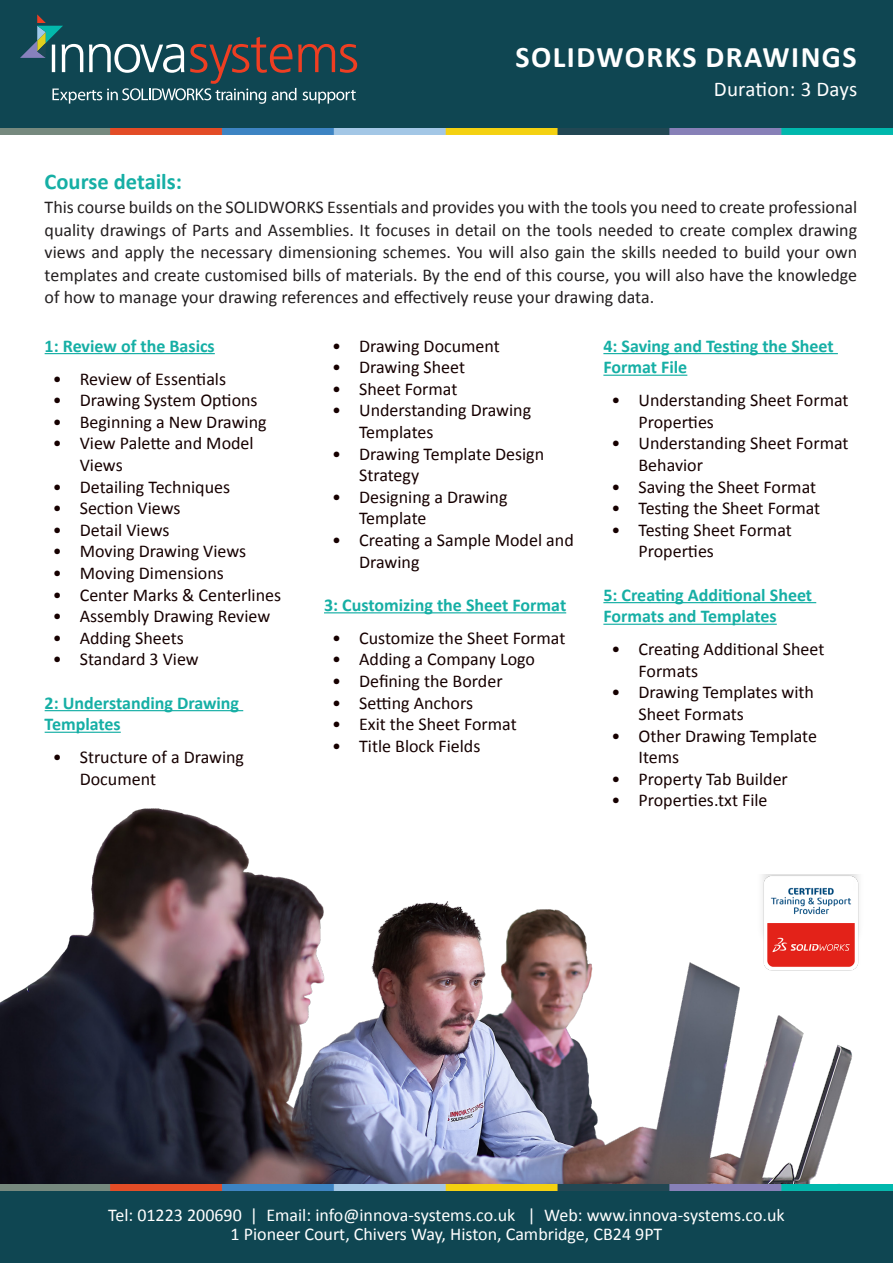
<style>
.page{position:relative;width:893px;height:1263px;background:#fff}
.page>*{position:absolute;margin:0;border:0;box-sizing:border-box;transform-origin:0 0}
.t1{font:700 30px "Calibri";letter-spacing:.05em;color:#fff}
.t2{font:700 22.5px "Calibri";color:#16afa5}
.t3{font:21px "Calibri";letter-spacing:.005em;color:#fff}
.t4{font:18px/21.6px "Calibri";color:#160000}
.t5{font:18px/22.5px "Calibri";color:#231f20;text-align:justify}
.t6{font:700 18px/21.6px "Calibri";color:#16afa5}
.t7{font:18px/19.5px "Calibri";color:#fff;text-align:center}
</style>
<div class="page">
<img style="left:0;top:808px;width:893px;height:377px">
<div style="left:0;top:0;width:893px;height:134px;background:#0f4652"></div>
<div style="left:0;top:1189px;width:893px;height:74px;background:#0f4652"></div>
<img style="left:0;top:129px;width:893px;height:6px">
<img style="left:0;top:1185px;width:893px;height:5px">
<div style="left:755px;top:874px;width:110px;height:109px;background:#fff"></div>
<img style="left:761px;top:873px;width:99px;height:98px">
<svg style="left:20px;top:14px;width:337px;height:90px"></svg>
<hr style="left:45px;top:353px;width:170px;height:1px;background:#16afa5">
<hr style="left:45px;top:710px;width:198px;height:1px;background:#16afa5">
<hr style="left:45px;top:732px;width:76px;height:1px;background:#16afa5">
<hr style="left:324px;top:612px;width:242px;height:1px;background:#16afa5">
<hr style="left:603px;top:353px;width:235px;height:1px;background:#16afa5">
<hr style="left:603px;top:375px;width:84px;height:1px;background:#16afa5">
<hr style="left:603px;top:602px;width:213px;height:1px;background:#16afa5">
<hr style="left:603px;top:624px;width:174px;height:1px;background:#16afa5">
<p class="t1" style="left:515px;top:38px;width:343px">SOLIDWORKS DRAWINGS</p>
<p class="t3" style="left:714px;top:75px;width:145px">Duration: 3 Days</p>
<p class="t2" style="left:45px;top:167px;width:139px">Course details:</p>
<p class="t5" style="left:45px;top:196px;width:814px">This course builds on the SOLIDWORKS Essentials and provides you with the tools you need to create professional quality drawings of Parts and Assemblies. It focuses in detail on the tools needed to create complex drawing views and apply the necessary dimensioning schemes. You will also gain the skills needed to build your own templates and create customised bills of materials. By the end of this course, you will also have the knowledge of how to manage your drawing references and effectively reuse your drawing data.</p>
<p class="t6" style="left:45px;top:335px;width:172px">1: Review of the Basics</p>
<p class="t4" style="left:53px;top:368px;width:175px">• Review of Essentials</p>
<p class="t4" style="left:53px;top:389px;width:206px">• Drawing System Options</p>
<p class="t4" style="left:53px;top:411px;width:215px">• Beginning a New Drawing</p>
<p class="t4" style="left:80px;top:433px;width:175px;text-indent:-27px">• View Palette and Model<br>Views</p>
<p class="t4" style="left:53px;top:476px;width:179px">• Detailing Techniques</p>
<p class="t4" style="left:53px;top:497px;width:129px">• Section Views</p>
<p class="t4" style="left:53px;top:519px;width:118px">• Detail Views</p>
<p class="t4" style="left:53px;top:541px;width:195px">• Moving Drawing Views</p>
<p class="t4" style="left:53px;top:562px;width:173px">• Moving Dimensions</p>
<p class="t4" style="left:53px;top:584px;width:230px">• Center Marks &amp; Centerlines</p>
<p class="t4" style="left:53px;top:605px;width:219px">• Assembly Drawing Review</p>
<p class="t4" style="left:53px;top:627px;width:133px">• Adding Sheets</p>
<p class="t4" style="left:53px;top:649px;width:148px">• Standard 3 View</p>
<p class="t6" style="left:45px;top:692px;width:196px">2: Understanding Drawing<br>Templates</p>
<p class="t4" style="left:80px;top:746px;width:166px;text-indent:-27px">• Structure of a Drawing<br>Document</p>
<p class="t6" style="left:603px;top:335px;width:232px">4: Saving and Testing the Sheet<br>Format File</p>
<p class="t4" style="left:638px;top:389px;width:211px;text-indent:-27px">• Understanding Sheet Format<br>Properties</p>
<p class="t4" style="left:638px;top:433px;width:211px;text-indent:-27px">• Understanding Sheet Format<br>Behavior</p>
<p class="t4" style="left:611px;top:476px;width:206px">• Saving the Sheet Format</p>
<p class="t4" style="left:611px;top:497px;width:210px">• Testing the Sheet Format</p>
<p class="t4" style="left:638px;top:519px;width:155px;text-indent:-27px">• Testing Sheet Format<br>Properties</p>
<p class="t6" style="left:603px;top:584px;width:210px">5: Creating Additional Sheet<br>Formats and Templates</p>
<p class="t4" style="left:638px;top:638px;width:187px;text-indent:-27px">• Creating Additional Sheet<br>Formats</p>
<p class="t4" style="left:638px;top:682px;width:177px;text-indent:-27px">• Drawing Templates with<br>Sheet Formats</p>
<p class="t4" style="left:638px;top:725px;width:180px;text-indent:-27px">• Other Drawing Template<br>Items</p>
<p class="t4" style="left:611px;top:768px;width:178px">• Property Tab Builder</p>
<p class="t4" style="left:611px;top:790px;width:158px">• Properties.txt File</p>
<p class="t4" style="left:332px;top:335px;width:169px">• Drawing Document</p>
<p class="t4" style="left:332px;top:356px;width:135px">• Drawing Sheet</p>
<p class="t4" style="left:332px;top:378px;width:127px">• Sheet Format</p>
<p class="t4" style="left:359px;top:400px;width:174px;text-indent:-27px">• Understanding Drawing<br>Templates</p>
<p class="t4" style="left:359px;top:443px;width:187px;text-indent:-27px">• Drawing Template Design<br>Strategy</p>
<p class="t4" style="left:359px;top:486px;width:150px;text-indent:-27px">• Designing a Drawing<br>Template</p>
<p class="t4" style="left:359px;top:529px;width:216px;text-indent:-27px">• Creating a Sample Model and<br>Drawing</p>
<p class="t6" style="left:324px;top:594px;width:244px">3: Customizing the Sheet Format</p>
<p class="t4" style="left:332px;top:627px;width:235px">• Customize the Sheet Format</p>
<p class="t4" style="left:332px;top:649px;width:204px">• Adding a Company Logo</p>
<p class="t4" style="left:332px;top:670px;width:172px">• Defining the Border</p>
<p class="t4" style="left:332px;top:692px;width:142px">• Setting Anchors</p>
<p class="t4" style="left:332px;top:713px;width:186px">• Exit the Sheet Format</p>
<p class="t4" style="left:332px;top:735px;width:150px">• Title Block Fields</p>
<p class="t7" style="left:108px;top:1205px;width:678px">Tel: 01223 200690 | Email: info@innova-systems.co.uk | Web: www.innova-systems.co.uk<br>1 Pioneer Court, Chivers Way, Histon, Cambridge, CB24 9PT</p>
</div>
